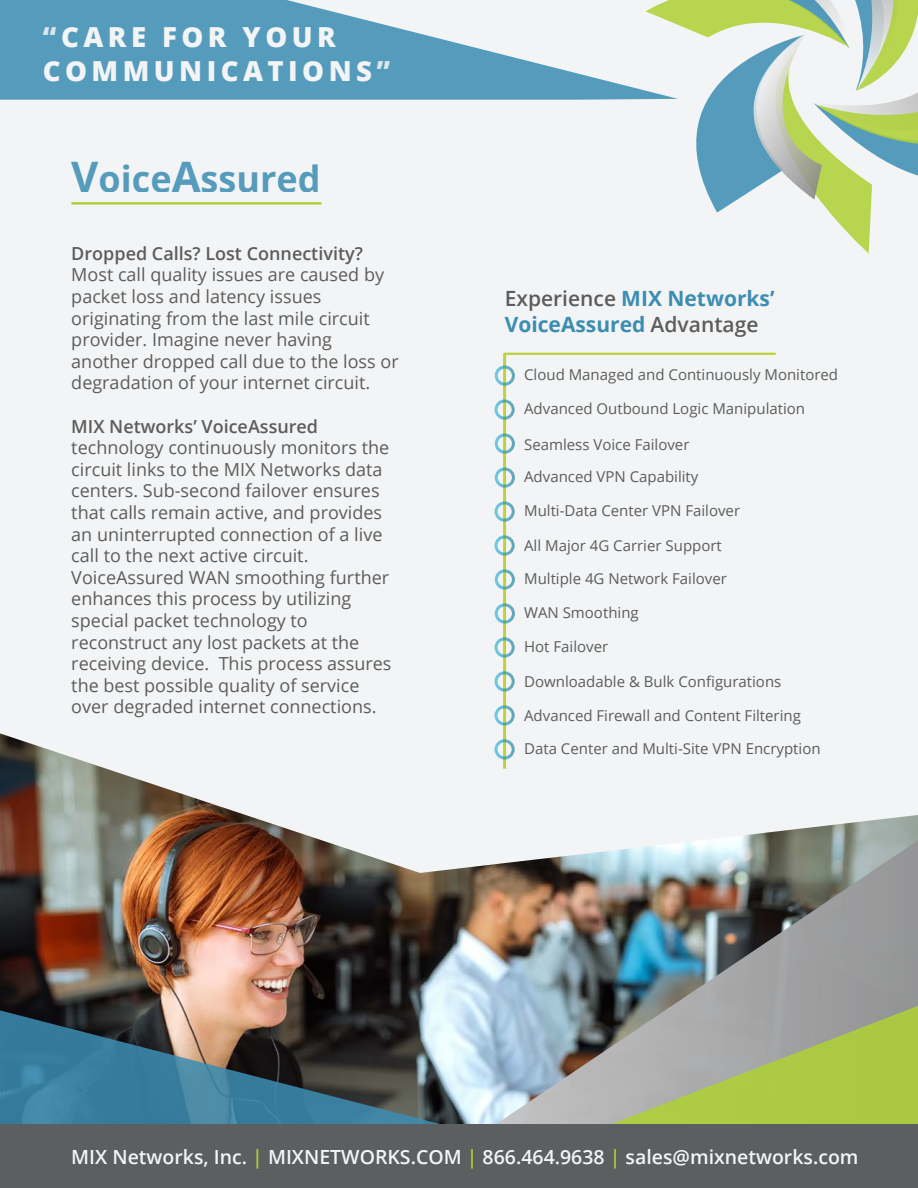
<style>
.page{position:relative;width:918px;height:1188px;background:#f3f4f5}
.page>*{position:absolute;margin:0;border:0;box-sizing:border-box;transform-origin:0 0}
.t1{font:700 36px "Open Sans";color:#3c8db2}
.t2{font:800 27.6px/33.2px "Open Sans";letter-spacing:.16em;color:#f3f4f5}
.t3{font:700 21px/25.2px "Open Sans";color:#3c8db2}
.t4{font:600 19.5px "Open Sans";color:#f3f4f5}
.t5{font:18px/21.6px "Open Sans";color:#5c5c5c}
.t6{font:600 18px "Open Sans";color:#5c5c5c}
.t7{font:15px/32.4px "Open Sans";color:#5c5c5c}
.s1{color:rgb(243 244 245/.86)}
.s2{font-size:42px}
.s3{font-weight:600;color:#5c5c5c}
.s4{color:#afd137}
</style>
<div class="page">
<img style="left:0;top:733px;width:918px;height:271px">
<img style="left:492px;top:837px;width:426px;height:167px">
<svg style="left:726px;top:1004px;width:192px;height:120px;background:#a7bb62"></svg>
<svg style="left:0;top:1004px;width:726px;height:120px;background:#6d8388"></svg>
<hr style="left:71px;top:202px;width:251px;height:3px;background:#b0d135">
<div style="left:0;top:1124px;width:918px;height:64px;background:#5d5e5f"></div>
<hr style="left:504px;top:353px;width:272px;height:2px;background:#bed23b">
<hr style="left:503px;top:354px;width:3px;height:415px;background:#bed23b">
<div style="left:495px;top:433px;width:20px;height:21px;border:3px solid #fff;border-radius:50%"></div>
<div style="left:495px;top:467px;width:20px;height:21px;border:3px solid #fff;border-radius:50%"></div>
<div style="left:494px;top:501px;width:21px;height:21px;border:3px solid #fff;border-radius:50%"></div>
<div style="left:495px;top:366px;width:20px;height:20px;border:3px solid #fff;border-radius:50%"></div>
<div style="left:494px;top:400px;width:21px;height:20px;border:3px solid #fff;border-radius:50%"></div>
<div style="left:494px;top:535px;width:21px;height:21px;border:3px solid #fff;border-radius:50%"></div>
<div style="left:495px;top:569px;width:20px;height:21px;border:3px solid #fff;border-radius:50%"></div>
<div style="left:495px;top:603px;width:20px;height:21px;border:3px solid #fff;border-radius:50%"></div>
<div style="left:494px;top:637px;width:21px;height:21px;border:3px solid #fff;border-radius:50%"></div>
<div style="left:494px;top:671px;width:21px;height:21px;border:3px solid #fff;border-radius:50%"></div>
<div style="left:494px;top:705px;width:21px;height:21px;border:3px solid #fff;border-radius:50%"></div>
<div style="left:494px;top:739px;width:21px;height:21px;border:3px solid #fff;border-radius:50%"></div>
<svg style="left:0;top:0;width:646px;height:100px;fill:#559bbb"></svg>
<svg style="left:646px;top:0;width:272px;height:253px"></svg>
<h2 class="t2" style="left:43px;top:19px;width:349px"><span class="s1">“</span>CARE FOR YOUR<br>COMMUNICATIONS<span class="s1">”</span></h2>
<h1 class="t1" style="left:71px;top:153px;width:251px"><span class="s2">V</span>oice<span class="s2">A</span>ssured</h1>
<p class="t6" style="left:71px;top:241px;width:293px">Dropped Calls? Lost Connectivity?</p>
<p class="t5" style="left:71px;top:264px;width:329px">Most call quality issues are caused by packet loss and latency issues originating from the last mile circuit provider. Imagine never having another dropped call due to the loss or degradation of your internet circuit.</p>
<p class="t6" style="left:71px;top:414px;width:248px">MIX Networks’ VoiceAssured</p>
<p class="t5" style="left:71px;top:436px;width:322px">technology continuously monitors the circuit links to the MIX Networks data centers. Sub-second failover ensures that calls remain active, and provides an uninterrupted connection of a live call to the next active circuit.<br>VoiceAssured WAN smoothing further enhances this process by utilizing special packet technology to reconstruct any lost packets at the receiving device. This process assures the best possible quality of service over degraded internet connections.</p>
<p class="t3" style="left:505px;top:286px;width:271px"><span class="s3">Experience</span> MIX Networks’<br>VoiceAssured <span class="s3">Advantage</span></p>
<p class="t7" style="left:524px;top:358px;width:316px">Cloud Managed and Continuously Monitored</p>
<p class="t7" style="left:524px;top:392px;width:283px">Advanced Outbound Logic Manipulation</p>
<p class="t7" style="left:524px;top:428px;width:176px">Seamless Voice Failover<br>Advanced VPN Capability</p>
<p class="t7" style="left:524px;top:494px;width:218px">Multi-Data Center VPN Failover</p>
<p class="t7" style="left:524px;top:529px;width:199px">All Major 4G Carrier Support</p>
<p class="t7" style="left:524px;top:562px;width:204px">Multiple 4G Network Failover</p>
<p class="t7" style="left:524px;top:596px;width:116px">WAN Smoothing</p>
<p class="t7" style="left:524px;top:630px;width:86px">Hot Failover</p>
<p class="t7" style="left:524px;top:665px;width:259px">Downloadable &amp; Bulk Configurations</p>
<p class="t7" style="left:524px;top:699px;width:298px;line-height:32.8px">Advanced Firewall and Content Filtering<br>Data Center and Multi-Site VPN Encryption</p>
<p class="t4" style="left:71px;top:1143px;width:789px">MIX Networks, Inc. <span class="s4">|</span> MIXNETWORKS.COM <span class="s4">|</span> 866.464.9638 <span class="s4">|</span> sales@mixnetworks.com</p>
</div>
